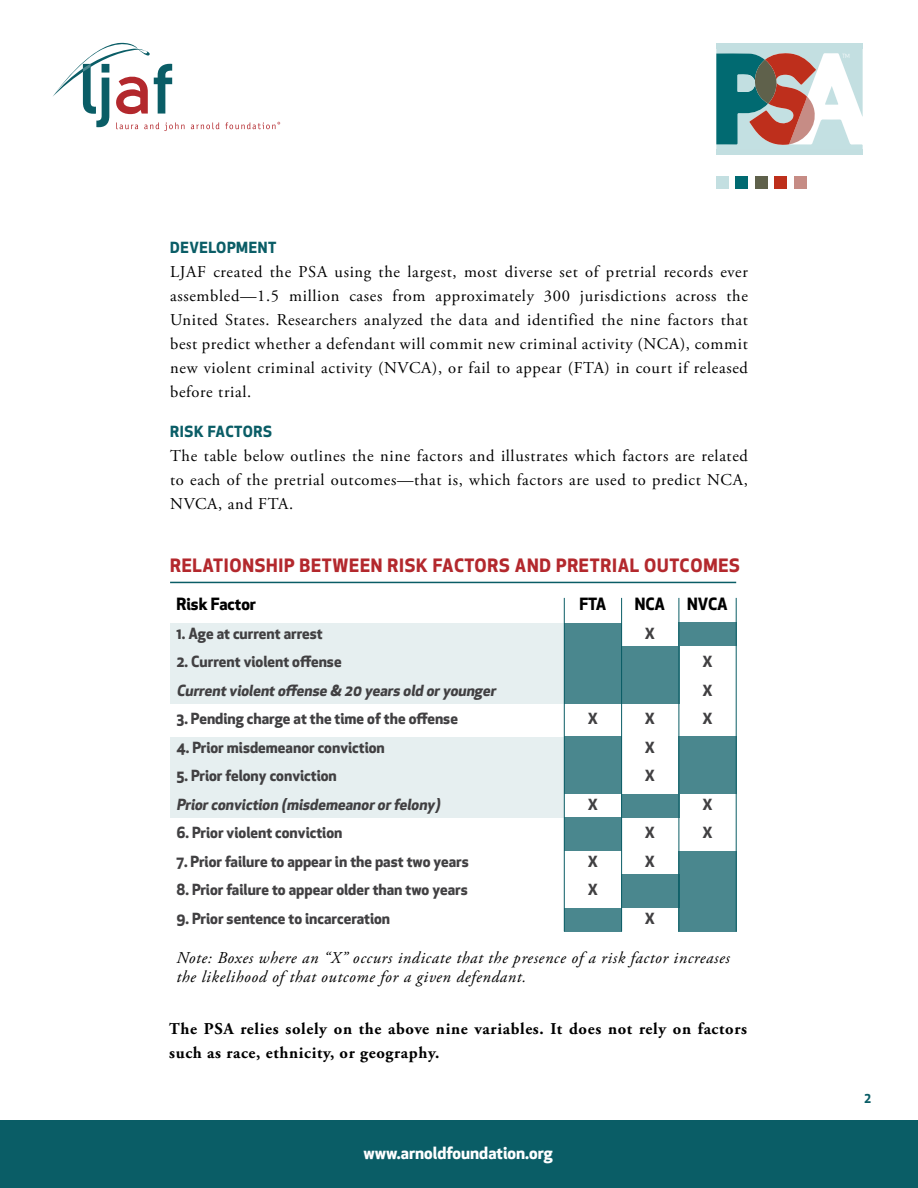
<style>
.page{position:relative;width:918px;height:1188px;background:#fff}
.page>*{position:absolute;margin:0;border:0;box-sizing:border-box;transform-origin:0 0}
.t1{font:700 18px "Apex New";letter-spacing:.04em;color:#b3282d}
.t2{font:16.5px/24px "Adobe Garamond Pro";letter-spacing:.04em;color:#000;text-align:justify}
.t3{font:italic 16.5px/19.8px "Adobe Garamond Pro";letter-spacing:.04em;color:#000}
.t4{font:700 16.5px/24px "Adobe Garamond Pro";letter-spacing:.04em;color:#000}
.t5{font:700 16.5px "Apex New";color:#fff}
.t6{font:700 16.5px "Apex New";color:#000}
.t7{font:700 15px/28.5px "Apex New";color:#414042}
.t8{font:italic 700 15px "Apex New";color:#414042}
.t9{font:700 15px "Apex New";letter-spacing:.04em;color:#0a5d66}
.t10{font:700 12px "Apex New";color:#0a5d66}
.t11{font:5.7px "Apex New";color:#fff}
</style>
<div class="page">
<svg style="left:191px;top:122px;width:28px;height:7px"></svg>
<svg style="left:53px;top:43px;width:132px;height:88px"></svg>
<svg style="left:225px;top:122px;width:55px;height:7px"></svg>
<svg style="left:716px;top:49px;width:147px;height:100px"></svg>
<div style="left:716px;top:176px;width:12px;height:13px;background:#c3dfe1"></div>
<div style="left:736px;top:176px;width:12px;height:13px;background:#006a71"></div>
<div style="left:755px;top:176px;width:12px;height:13px;background:#5f614b"></div>
<div style="left:775px;top:176px;width:12px;height:13px;background:#be2f1b"></div>
<div style="left:794px;top:176px;width:13px;height:13px;background:#c68c85"></div>
<div style="left:716px;top:44px;width:147px;height:5px;background:#c3dfe1"></div>
<div style="left:716px;top:149px;width:147px;height:5px;background:#c3dfe1"></div>
<div style="left:0;top:1120px;width:918px;height:68px;background:#0a5d66"></div>
<div style="left:170px;top:623px;width:395px;height:80px;background:#e6eff0"></div>
<div style="left:170px;top:737px;width:395px;height:80px;background:#e6eff0"></div>
<hr style="left:170px;top:582px;width:566px;height:1px;background:#0a5d66">
<hr style="left:564px;top:598px;width:1px;height:334px;background:#0a5d66">
<hr style="left:621px;top:598px;width:1px;height:334px;background:#0a5d66">
<hr style="left:679px;top:598px;width:1px;height:334px;background:#0a5d66">
<hr style="left:736px;top:598px;width:1px;height:334px;background:#0a5d66">
<div style="left:564px;top:623px;width:58px;height:80px;background:#4a878e"></div>
<div style="left:621px;top:646px;width:58px;height:57px;background:#4a878e"></div>
<div style="left:679px;top:623px;width:58px;height:23px;background:#4a878e"></div>
<div style="left:564px;top:737px;width:58px;height:57px;background:#4a878e"></div>
<div style="left:679px;top:737px;width:58px;height:57px;background:#4a878e"></div>
<div style="left:621px;top:794px;width:58px;height:23px;background:#4a878e"></div>
<div style="left:564px;top:817px;width:58px;height:34px;background:#4a878e"></div>
<div style="left:621px;top:874px;width:58px;height:34px;background:#4a878e"></div>
<div style="left:679px;top:851px;width:58px;height:81px;background:#4a878e"></div>
<div style="left:564px;top:908px;width:58px;height:24px;background:#4a878e"></div>
<p class="t9" style="left:170px;top:237px;width:108px">DEVELOPMENT</p>
<p class="t2" style="left:170px;top:261px;width:579px">LJAF created the PSA using the largest, most diverse set of pretrial records ever assembled—1.5 million cases from approximately 300 jurisdictions across the United States. Researchers analyzed the data and identified the nine factors that best predict whether a defendant will commit new criminal activity (NCA), commit new violent criminal activity (NVCA), or fail to appear (FTA) in court if released before trial.</p>
<p class="t9" style="left:170px;top:420px;width:103px">RISK FACTORS</p>
<p class="t2" style="left:170px;top:444px;width:579px">The table below outlines the nine factors and illustrates which factors are related to each of the pretrial outcomes—that is, which factors are used to predict NCA, NVCA, and FTA.</p>
<p class="t1" style="left:170px;top:552px;width:571px">RELATIONSHIP BETWEEN RISK FACTORS AND PRETRIAL OUTCOMES</p>
<p class="t6" style="left:176px;top:592px;width:81px">Risk Factor</p>
<p class="t7" style="left:176px;top:618px;width:148px">1. Age at current arrest</p>
<p class="t7" style="left:176px;top:647px;width:167px">2. Current violent offense</p>
<p class="t8" style="left:176px;top:679px;width:324px">Currentviolentoffense &amp; 20 years old oryounger</p>
<p class="t7" style="left:176px;top:704px;width:283px">3. Pending charge at the time of the offense</p>
<p class="t7" style="left:176px;top:732px;width:210px">4. Prior misdemeanor conviction</p>
<p class="t7" style="left:176px;top:761px;width:162px">5. Prior felony conviction</p>
<p class="t8" style="left:176px;top:793px;width:269px">Priorconviction (misdemeanororfelony)</p>
<p class="t7" style="left:176px;top:818px;width:168px">6. Prior violent conviction</p>
<p class="t7" style="left:176px;top:846px;width:294px">7. Prior failure to appear in the past two years</p>
<p class="t7" style="left:176px;top:875px;width:293px">8. Prior failure to appear older than two years</p>
<p class="t7" style="left:176px;top:903px;width:215px">9. Prior sentence to incarceration</p>
<p class="t6" style="left:635px;top:592px;width:32px">NCA</p>
<p class="t7" style="left:645px;top:618px;width:12px">X</p>
<p class="t6" style="left:687px;top:592px;width:42px">NVCA</p>
<p class="t6" style="left:579px;top:592px;width:29px">FTA</p>
<p class="t7" style="left:702px;top:647px;width:12px;text-align:justify">X X X</p>
<p class="t7" style="left:588px;top:704px;width:12px">X</p>
<p class="t7" style="left:645px;top:704px;width:12px;text-align:justify">X X X</p>
<p class="t7" style="left:588px;top:789px;width:12px">X</p>
<p class="t7" style="left:702px;top:789px;width:12px">X<br>X</p>
<p class="t7" style="left:645px;top:818px;width:12px">X<br>X</p>
<p class="t7" style="left:588px;top:846px;width:12px">X<br>X</p>
<p class="t7" style="left:645px;top:903px;width:12px">X</p>
<p class="t3" style="left:176px;top:948px;width:555px">Note: Boxes where an “X” occurs indicate that the presence of a risk factor increases the likelihood of that outcome for a given defendant.</p>
<p class="t4" style="left:169px;top:1017px;width:579px">The PSA relies solely on the above nine variables. It does not rely on factors such as race, ethnicity, or geography.</p>
<p class="t5" style="left:363px;top:1141px;width:191px">www.arnoldfoundation.org</p>
<p class="t11" style="left:842px;top:52px;width:9px">TM</p>
<p class="t10" style="left:864px;top:1089px;width:9px">2</p>
</div>
